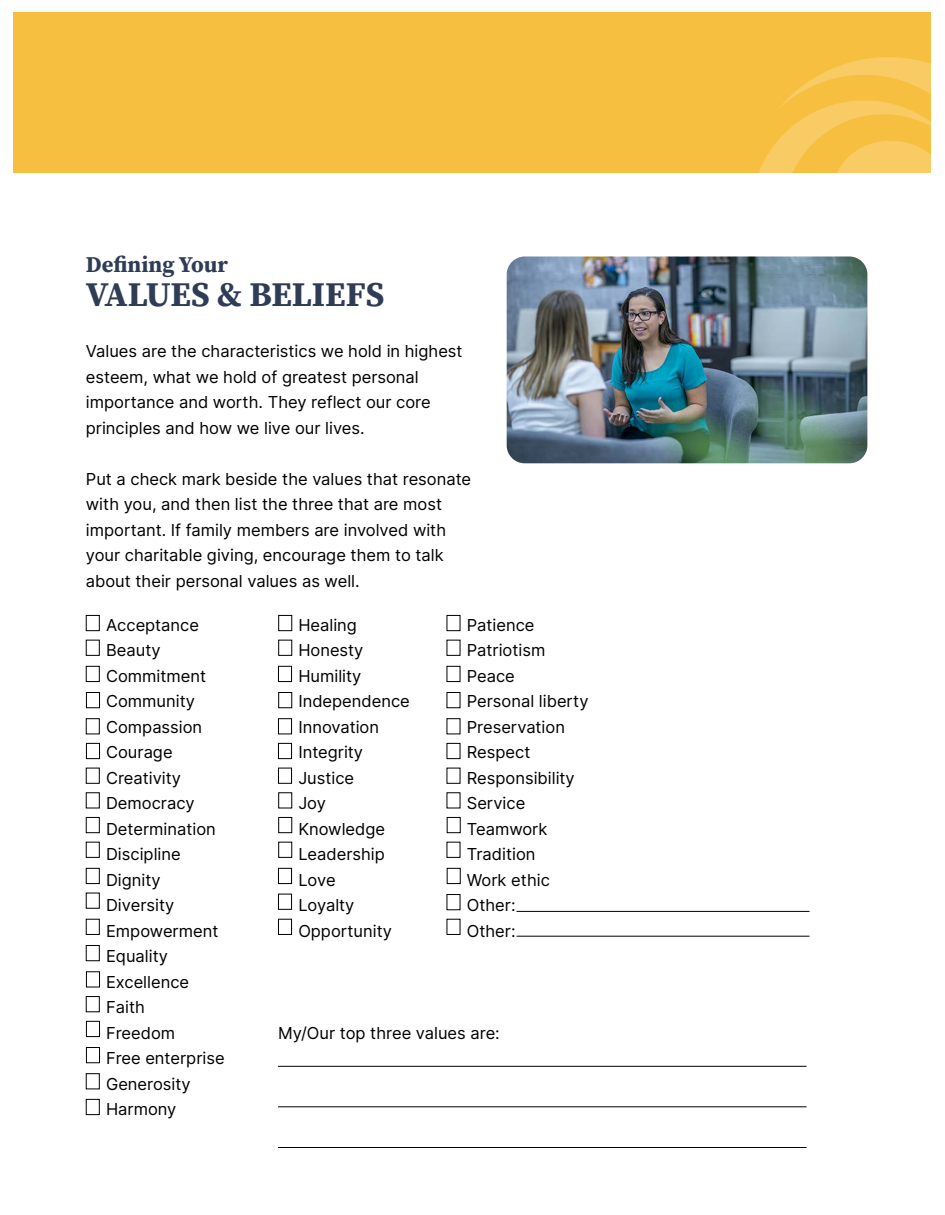
<style>
.page{position:relative;width:945px;height:1215px;background:#fff}
.page>*{position:absolute;margin:0;border:0;box-sizing:border-box;transform-origin:0 0}
.t1{font:700 34.5px "Source Serif Pro";letter-spacing:-.005em;color:#2f3c56}
.t2{font:700 22.5px "Source Serif Pro";color:#2f3c56}
.t3{font:16.5px/25.5px "Inter";color:#000}
</style>
<div class="page">
<hr style="left:517px;top:911px;width:293px;height:1px;background:#000">
<hr style="left:517px;top:936px;width:293px;height:1px;background:#000">
<hr style="left:278px;top:1066px;width:529px;height:1px;background:#000">
<hr style="left:278px;top:1107px;width:529px;height:1px;background:#000">
<hr style="left:278px;top:1147px;width:529px;height:1px;background:#000">
<div style="left:86px;top:615px;width:14px;height:16px;border:1px solid #000"></div>
<div style="left:86px;top:640px;width:14px;height:16px;border:1px solid #000"></div>
<div style="left:86px;top:666px;width:14px;height:16px;border:1px solid #000"></div>
<div style="left:86px;top:692px;width:14px;height:16px;border:1px solid #000"></div>
<div style="left:86px;top:718px;width:14px;height:16px;border:1px solid #000"></div>
<div style="left:86px;top:743px;width:14px;height:16px;border:1px solid #000"></div>
<div style="left:86px;top:768px;width:14px;height:16px;border:1px solid #000"></div>
<div style="left:86px;top:792px;width:14px;height:16px;border:1px solid #000"></div>
<div style="left:86px;top:817px;width:14px;height:16px;border:1px solid #000"></div>
<div style="left:86px;top:842px;width:14px;height:16px;border:1px solid #000"></div>
<div style="left:86px;top:868px;width:14px;height:16px;border:1px solid #000"></div>
<div style="left:86px;top:893px;width:14px;height:16px;border:1px solid #000"></div>
<div style="left:86px;top:919px;width:14px;height:16px;border:1px solid #000"></div>
<div style="left:86px;top:945px;width:14px;height:16px;border:1px solid #000"></div>
<div style="left:86px;top:971px;width:14px;height:16px;border:1px solid #000"></div>
<div style="left:86px;top:996px;width:14px;height:16px;border:1px solid #000"></div>
<div style="left:86px;top:1021px;width:14px;height:16px;border:1px solid #000"></div>
<div style="left:86px;top:1047px;width:14px;height:16px;border:1px solid #000"></div>
<div style="left:86px;top:1073px;width:14px;height:16px;border:1px solid #000"></div>
<div style="left:86px;top:1099px;width:14px;height:16px;border:1px solid #000"></div>
<div style="left:278px;top:615px;width:14px;height:16px;border:1px solid #000"></div>
<div style="left:278px;top:640px;width:14px;height:16px;border:1px solid #000"></div>
<div style="left:278px;top:666px;width:14px;height:16px;border:1px solid #000"></div>
<div style="left:278px;top:692px;width:14px;height:16px;border:1px solid #000"></div>
<div style="left:278px;top:718px;width:14px;height:16px;border:1px solid #000"></div>
<div style="left:278px;top:743px;width:14px;height:16px;border:1px solid #000"></div>
<div style="left:278px;top:768px;width:14px;height:16px;border:1px solid #000"></div>
<div style="left:278px;top:792px;width:14px;height:16px;border:1px solid #000"></div>
<div style="left:278px;top:817px;width:14px;height:16px;border:1px solid #000"></div>
<div style="left:278px;top:842px;width:14px;height:16px;border:1px solid #000"></div>
<div style="left:278px;top:868px;width:14px;height:16px;border:1px solid #000"></div>
<div style="left:278px;top:894px;width:14px;height:16px;border:1px solid #000"></div>
<div style="left:278px;top:919px;width:14px;height:16px;border:1px solid #000"></div>
<div style="left:447px;top:615px;width:13px;height:16px;border:1px solid #000"></div>
<div style="left:447px;top:666px;width:13px;height:16px;border:1px solid #000"></div>
<div style="left:447px;top:743px;width:13px;height:16px;border:1px solid #000"></div>
<div style="left:447px;top:817px;width:14px;height:16px;border:1px solid #000"></div>
<div style="left:447px;top:868px;width:14px;height:16px;border:1px solid #000"></div>
<img style="left:507px;top:256px;width:360px;height:207px">
<div style="left:14px;top:12px;width:918px;height:160px;background:#f7bf3f"></div>
<svg style="left:759px;top:44px;width:173px;height:128px"></svg>
<p class="t2" style="left:86px;top:249px;width:143px">Defining Your</p>
<p class="t1" style="left:86px;top:271px;width:300px">VALUES &amp; BELIEFS</p>
<p class="t3" style="left:86px;top:338px;width:378px">Values are the characteristics we hold in highest esteem, what we hold of greatest personal importance and worth. They reflect our core principles and how we live our lives.</p>
<p class="t3" style="left:86px;top:466px;width:387px">Put a check mark beside the values that resonate with you, and then list the three that are most important. If family members are involved with your charitable giving, encourage them to talk about their personal values as well.</p>
<p class="t3" style="left:106px;top:612px;width:94px">Acceptance</p>
<p class="t3" style="left:106px;top:637px;width:56px">Beauty</p>
<p class="t3" style="left:106px;top:663px;width:102px">Commitment</p>
<p class="t3" style="left:106px;top:688px;width:90px">Community</p>
<p class="t3" style="left:106px;top:714px;width:98px">Compassion</p>
<p class="t3" style="left:106px;top:739px;width:68px">Courage</p>
<p class="t3" style="left:106px;top:765px;width:76px">Creativity</p>
<p class="t3" style="left:106px;top:790px;width:90px">Democracy</p>
<p class="t3" style="left:106px;top:816px;width:111px">Determination</p>
<p class="t3" style="left:106px;top:841px;width:76px">Discipline</p>
<p class="t3" style="left:106px;top:867px;width:56px">Dignity</p>
<p class="t3" style="left:106px;top:892px;width:70px">Diversity</p>
<p class="t3" style="left:106px;top:918px;width:114px">Empowerment</p>
<p class="t3" style="left:106px;top:943px;width:63px">Equality</p>
<p class="t3" style="left:106px;top:969px;width:85px">Excellence</p>
<p class="t3" style="left:106px;top:994px;width:40px">Faith</p>
<p class="t3" style="left:106px;top:1020px;width:71px">Freedom</p>
<p class="t3" style="left:106px;top:1045px;width:120px">Free enterprise</p>
<p class="t3" style="left:106px;top:1071px;width:86px">Generosity</p>
<p class="t3" style="left:106px;top:1096px;width:72px">Harmony</p>
<p class="t3" style="left:467px;top:612px;width:69px">Patience</p>
<p class="t3" style="left:467px;top:637px;width:80px">Patriotism</p>
<p class="t3" style="left:467px;top:663px;width:50px">Peace</p>
<p class="t3" style="left:467px;top:688px;width:123px">Personal liberty</p>
<p class="t3" style="left:467px;top:714px;width:100px">Preservation</p>
<p class="t3" style="left:467px;top:739px;width:65px">Respect</p>
<p class="t3" style="left:467px;top:765px;width:109px">Responsibility</p>
<p class="t3" style="left:467px;top:790px;width:60px">Service</p>
<p class="t3" style="left:467px;top:816px;width:82px">Teamwork</p>
<p class="t3" style="left:467px;top:841px;width:70px">Tradition</p>
<p class="t3" style="left:467px;top:867px;width:85px">Work ethic</p>
<p class="t3" style="left:467px;top:892px;width:50px">Other:</p>
<p class="t3" style="left:467px;top:918px;width:50px">Other:</p>
<p class="t3" style="left:298px;top:612px;width:60px">Healing</p>
<p class="t3" style="left:298px;top:637px;width:67px">Honesty</p>
<p class="t3" style="left:298px;top:663px;width:65px">Humility</p>
<p class="t3" style="left:298px;top:688px;width:113px">Independence</p>
<p class="t3" style="left:298px;top:714px;width:82px">Innovation</p>
<p class="t3" style="left:298px;top:739px;width:66px">Integrity</p>
<p class="t3" style="left:298px;top:765px;width:57px">Justice</p>
<p class="t3" style="left:298px;top:790px;width:29px">Joy</p>
<p class="t3" style="left:298px;top:816px;width:88px">Knowledge</p>
<p class="t3" style="left:298px;top:841px;width:88px">Leadership</p>
<p class="t3" style="left:298px;top:867px;width:39px">Love</p>
<p class="t3" style="left:298px;top:892px;width:58px">Loyalty</p>
<p class="t3" style="left:298px;top:918px;width:95px">Opportunity</p>
<p class="t3" style="left:278px;top:1020px;width:223px">My/Our top three values are:</p>
</div>
